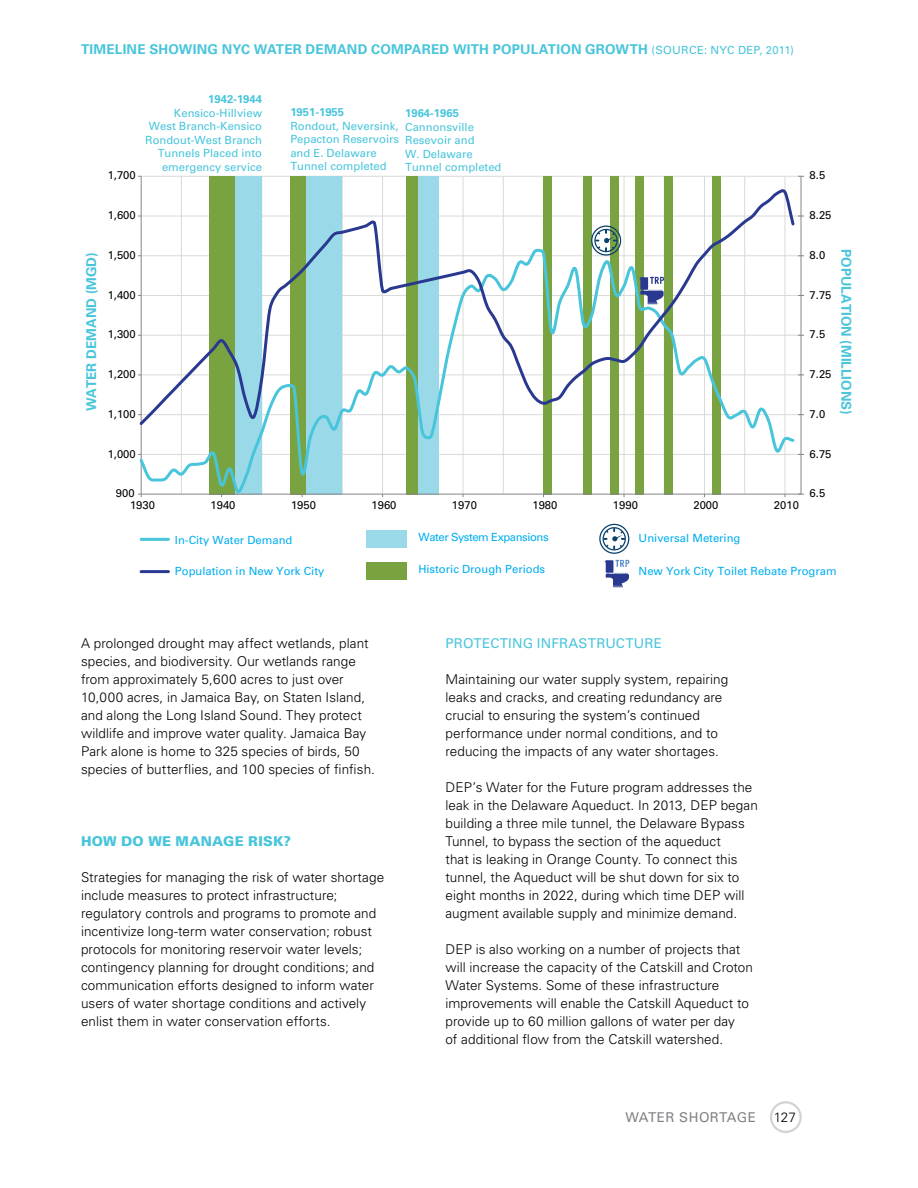
<style>
.page{position:relative;width:918px;height:1188px;background:#fff}
.page>*{position:absolute;margin:0;border:0;box-sizing:border-box;transform-origin:0 0}
.t1{font:300 13.5px/18px "Univers LT Std";letter-spacing:.005em;color:#000}
.t2{font:700 13.5px "Univers LT Std";letter-spacing:.01em;color:#48c5db}
.t3{font:13.5px "Univers LT Std";letter-spacing:.02em;color:#48c5db}
.t4{font:900 13.5px "Univers LT Std";letter-spacing:.015em;color:#48c5db}
.t5{font:13.5px "Univers LT Std";letter-spacing:.035em;color:#808285}
.t6{font:11.25px/13.5px "Univers LT Std";color:#48c5db}
.t7{font:11.25px "Univers LT Std";color:#020202}
.t8{font:11.25px "Univers LT Std";color:#00aeef}
.t9{font:700 11.25px "Univers LT Std";color:#48c5db}
.t10{font:11.25px "Univers LT Std";letter-spacing:-.035em;color:#00aeef}
.s1{font-weight:400;font-size:11.25px}
</style>
<div class="page">
<hr style="left:141px;top:176px;width:660px;height:1px;background:#d9dad8">
<hr style="left:141px;top:216px;width:660px;height:1px;background:#d9dad8">
<hr style="left:141px;top:255px;width:660px;height:1px;background:#d9dad8">
<hr style="left:141px;top:295px;width:660px;height:1px;background:#d9dad8">
<hr style="left:141px;top:335px;width:660px;height:1px;background:#d9dad8">
<hr style="left:141px;top:375px;width:660px;height:1px;background:#d9dad8">
<hr style="left:141px;top:414px;width:660px;height:1px;background:#d9dad8">
<hr style="left:141px;top:454px;width:660px;height:1px;background:#d9dad8">
<hr style="left:744px;top:176px;width:1px;height:318px;background:#d9dad8">
<hr style="left:583px;top:176px;width:1px;height:318px;background:#d9dad8">
<hr style="left:503px;top:176px;width:1px;height:318px;background:#d9dad8">
<hr style="left:342px;top:176px;width:1px;height:318px;background:#d9dad8">
<hr style="left:181px;top:176px;width:1px;height:318px;background:#d9dad8">
<hr style="left:785px;top:176px;width:1px;height:318px;background:#d9dad8">
<hr style="left:704px;top:176px;width:1px;height:318px;background:#d9dad8">
<hr style="left:624px;top:176px;width:1px;height:318px;background:#d9dad8">
<hr style="left:543px;top:176px;width:1px;height:318px;background:#d9dad8">
<hr style="left:463px;top:176px;width:1px;height:318px;background:#d9dad8">
<hr style="left:382px;top:176px;width:1px;height:318px;background:#d9dad8">
<div style="left:366px;top:562px;width:40px;height:18px;background:#79a340"></div>
<div style="left:210px;top:176px;width:25px;height:319px;background:#79a340"></div>
<div style="left:290px;top:176px;width:20px;height:319px;background:#79a340"></div>
<div style="left:544px;top:176px;width:8px;height:319px;background:#79a340"></div>
<div style="left:584px;top:176px;width:8px;height:318px;background:#79a340"></div>
<div style="left:610px;top:176px;width:8px;height:319px;background:#79a340"></div>
<div style="left:635px;top:176px;width:8px;height:319px;background:#79a340"></div>
<div style="left:664px;top:176px;width:8px;height:319px;background:#79a340"></div>
<div style="left:712px;top:176px;width:8px;height:319px;background:#79a340"></div>
<div style="left:235px;top:176px;width:27px;height:319px;background:#9ad9e7"></div>
<div style="left:419px;top:176px;width:20px;height:319px;background:#9ad9e7"></div>
<div style="left:307px;top:176px;width:35px;height:319px;background:#9ad9e7"></div>
<hr style="left:801px;top:176px;width:1px;height:318px;background:#868686">
<hr style="left:141px;top:176px;width:1px;height:318px;background:#868686">
<hr style="left:141px;top:494px;width:660px;height:1px;background:#868686">
<svg style="left:138px;top:428px;width:659px;height:69px"></svg>
<svg style="left:138px;top:188px;width:659px;height:240px"></svg>
<div style="left:599px;top:524px;width:30px;height:30px;border:1px solid #0c436c;border-radius:50%"></div>
<svg style="left:602px;top:527px;width:24px;height:24px"></svg>
<svg style="left:605px;top:560px;width:24px;height:27px"></svg>
<hr style="left:141px;top:538px;width:27px;height:3px;background:#48c5db">
<hr style="left:141px;top:570px;width:27px;height:3px;background:#293990">
<div style="left:366px;top:530px;width:40px;height:18px;background:#9ad9e7"></div>
<div style="left:591px;top:225px;width:30px;height:31px;border:1px solid #0c436c;border-radius:50%"></div>
<svg style="left:594px;top:229px;width:24px;height:23px"></svg>
<svg style="left:639px;top:277px;width:25px;height:27px"></svg>
<div style="left:770px;top:1101px;width:32px;height:32px;border:2px solid #d1d3d4;border-radius:50%"></div>
<p class="t2" style="left:81px;top:41px;width:151px">TIMELINE SHOWING NYC</p>
<p class="t2" style="left:254px;top:41px;width:431px">WATER DEMAND COMPARED WITH POPULATION GROWT H <span class="s1">(So urce</span></p>
<p class="t6" style="left:704px;top:43px;width:91px">: NYC DEP, 2011)</p>
<p class="t7" style="left:108px;top:169px;width:30px">1,700</p>
<p class="t9" style="left:208px;top:93px;width:55px">1942-1944</p>
<p class="t6" style="left:145px;top:106px;width:118px;text-align:right">Kensico-Hillview<br>West Branch-Kensico<br>Rondout-West Branch<br>Tunnels Placed into emergency service</p>
<p class="t9" style="left:405px;top:107px;width:55px">1964-1965</p>
<p class="t9" style="left:290px;top:106px;width:55px">1951-1955</p>
<p class="t6" style="left:290px;top:119px;width:110px">Rondout, Neversink,<br>Pepacton Reservoirs and E. Delaware<br>Tunnel completed</p>
<p class="t6" style="left:405px;top:120px;width:98px">Cannonsville<br>Resevoir and<br>W. Delaware<br>Tunnel completed</p>
<p class="t7" style="left:108px;top:209px;width:30px">1,600</p>
<p class="t2" style="left:83px;top:411px;width:160px;rotate:-90deg">WATER DEMAND (MGD)</p>
<p class="t7" style="left:108px;top:248px;width:30px">1,500</p>
<p class="t7" style="left:108px;top:288px;width:30px">1,400</p>
<p class="t7" style="left:108px;top:328px;width:30px">1,300</p>
<p class="t7" style="left:108px;top:367px;width:30px">1,200</p>
<p class="t7" style="left:108px;top:407px;width:30px">1,100</p>
<p class="t7" style="left:810px;top:169px;width:17px">8.5</p>
<p class="t7" style="left:810px;top:209px;width:23px">8.25</p>
<p class="t7" style="left:810px;top:248px;width:17px">8.0</p>
<p class="t7" style="left:810px;top:288px;width:23px">7.75</p>
<p class="t7" style="left:810px;top:328px;width:17px">7.5</p>
<p class="t7" style="left:810px;top:367px;width:23px">7.25</p>
<p class="t7" style="left:810px;top:407px;width:17px">7.0</p>
<p class="t2" style="left:854px;top:249px;width:167px;rotate:90deg">POPULATION (MILLIONS)</p>
<p class="t7" style="left:108px;top:447px;width:30px">1,000</p>
<p class="t7" style="left:810px;top:447px;width:23px">6.75</p>
<p class="t7" style="left:116px;top:487px;width:20px">900</p>
<p class="t7" style="left:130px;top:499px;width:27px">1930</p>
<p class="t7" style="left:211px;top:499px;width:27px">1940</p>
<p class="t7" style="left:291px;top:499px;width:27px">1950</p>
<p class="t7" style="left:372px;top:499px;width:27px">1960</p>
<p class="t7" style="left:452px;top:499px;width:27px">1970</p>
<p class="t7" style="left:532px;top:499px;width:27px">1980</p>
<p class="t7" style="left:613px;top:499px;width:27px">1990</p>
<p class="t7" style="left:693px;top:499px;width:27px">2000</p>
<p class="t7" style="left:774px;top:499px;width:27px">2010</p>
<p class="t7" style="left:810px;top:487px;width:17px">6.5</p>
<p class="t8" style="left:175px;top:533px;width:119px">In-City Water Demand</p>
<p class="t8" style="left:175px;top:564px;width:151px">Population in New York City</p>
<p class="t1" style="left:81px;top:634px;width:296px">A prolonged drought may affect wetlands, plant species, and biodiversity. Our wetlands range from approximately 5,600 acres to just over 10,000 acres, in Jamaica Bay, on Staten Island, and along the Long Island Sound. They protect wildlife and improve water quality. Jamaica Bay Park alone is home to 325 species of birds, 50 species of butterflies, and 100 species of finfish.</p>
<p class="t4" style="left:81px;top:833px;width:212px">HOW DO WE MANAGE RISK?</p>
<p class="t1" style="left:81px;top:868px;width:305px">Strategies for managing the risk of water shortage include measures to protect infrastructure; regulatory controls and programs to promote and incentivize long-term water conservation; robust protocols for monitoring reservoir water levels; contingency planning for drought conditions; and communication efforts designed to inform water users of water shortage conditions and actively enlist them in water conservation efforts.</p>
<p class="t10" style="left:419px;top:531px;width:132px">Water System Expansions</p>
<p class="t8" style="left:418px;top:563px;width:128px">Historic Drough Periods</p>
<p class="t8" style="left:639px;top:531px;width:103px">Universal Metering</p>
<p class="t8" style="left:639px;top:564px;width:200px">New York City Toilet Rebate Program</p>
<p class="t3" style="left:446px;top:635px;width:99px">Protec ting infra</p>
<p class="t3" style="left:579px;top:635px;width:71px">structure</p>
<p class="t1" style="left:446px;top:670px;width:284px">Maintaining our water supply system, repairing leaks and cracks, and creating redundancy are crucial to ensuring the system’s continued performance under normal conditions, and to reducing the impacts of any water shortages.</p>
<p class="t1" style="left:446px;top:778px;width:314px">DEP’s Water for the Future program addresses the leak in the Delaware Aqueduct. In 2013, DEP began building a three mile tunnel, the Delaware Bypass Tunnel, to bypass the section of the aqueduct<br>that is leaking in Orange County. To connect this tunnel, the Aqueduct will be shut down for six to eight months in 2022, during which time DEP will augment available supply and minimize demand.</p>
<p class="t1" style="left:446px;top:940px;width:309px">DEP is also working on a number of projects that will increase the capacity of the Catskill and Croton Water Systems. Some of these infrastructure improvements will enable the Catskill Aqueduct to provide up to 60 million gallons of water per day<br>of additional flow from the Catskill watershed.</p>
<p class="t5" style="left:625px;top:1109px;width:130px">Water Shortage</p>
<p class="t1" style="left:774px;top:1108px;width:24px">127</p>
</div>
